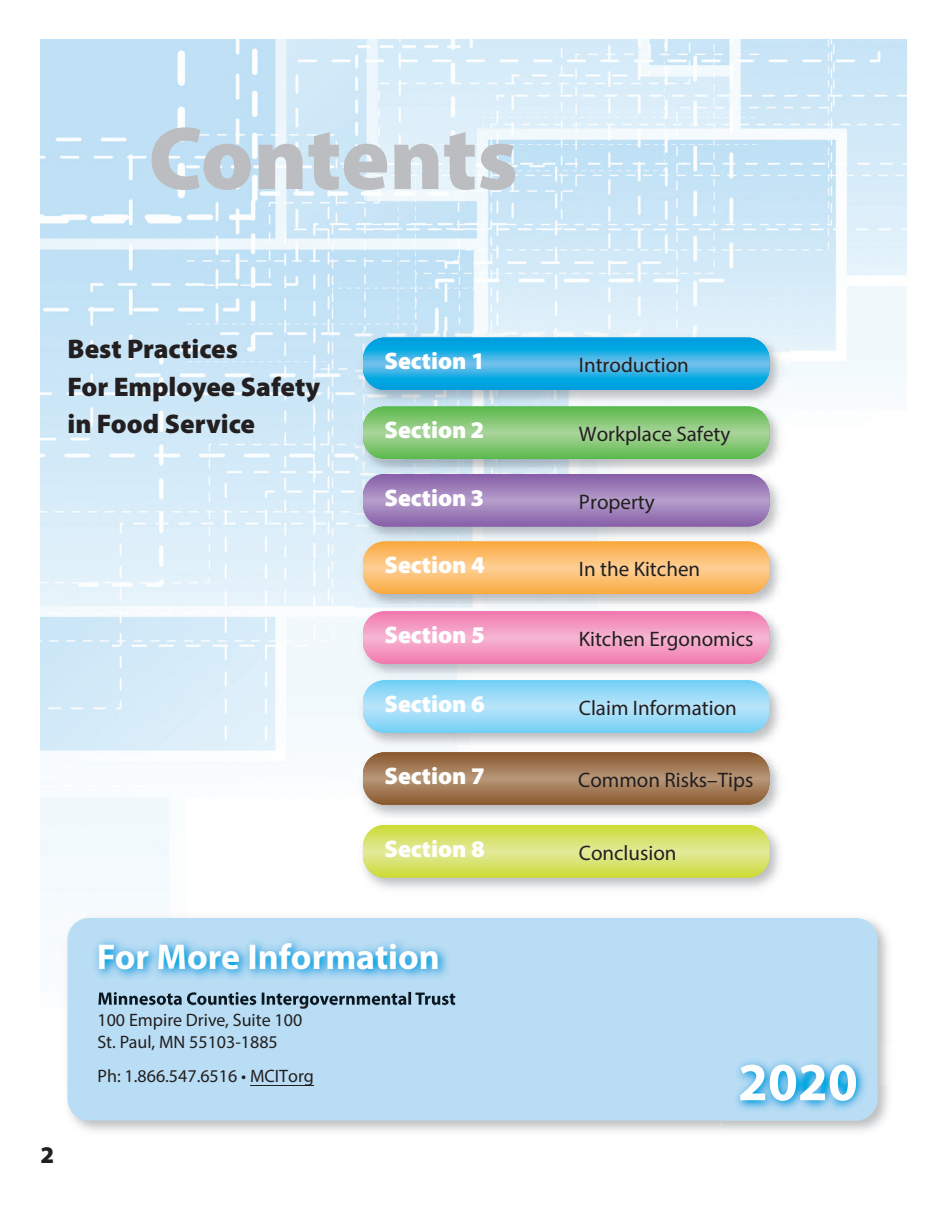
<style>
.page{position:relative;width:945px;height:1215px;background:#fff}
.page>*{position:absolute;margin:0;border:0;box-sizing:border-box;transform-origin:0 0}
.t1{font:900 90px "Myriad Pro";letter-spacing:-.005em;color:#bcbdc0}
.t2{font:700 54px "Myriad Pro";color:#fff}
.t3{font:700 36px "Myriad Pro";color:#fff}
.t4{font:900 27px/37.8px "Myriad Pro";color:#231f20}
.t5{font:900 24px "Myriad Pro";color:#fff}
.t6{font:900 24px "Myriad Pro";color:#231f20}
.t7{font:21px "Myriad Pro";color:#231f20}
.t8{font:18px/21.6px "Myriad Pro";color:#231f20}
</style>
<div class="page">
<img style="left:40px;top:40px;width:867px;height:880px">
<img style="left:356px;top:331px;width:433px;height:343px">
<svg style="left:363px;top:338px;width:406px;height:52px;background:#24ade4"></svg>
<svg style="left:363px;top:406px;width:407px;height:53px;background:#82c673"></svg>
<svg style="left:363px;top:474px;width:407px;height:52px;background:#9d7eb9"></svg>
<img style="left:356px;top:535px;width:1px;height:78px">
<svg style="left:363px;top:542px;width:407px;height:52px;background:#fbbc69"></svg>
<img style="left:356px;top:683px;width:433px;height:214px">
<svg style="left:363px;top:680px;width:407px;height:53px;background:#97daf7"></svg>
<img style="left:356px;top:674px;width:433px;height:9px">
<img style="left:374px;top:680px;width:384px;height:3px">
<svg style="left:363px;top:611px;width:407px;height:53px;background:#f396c0"></svg>
<img style="left:356px;top:746px;width:433px;height:6px">
<svg style="left:363px;top:752px;width:407px;height:53px;background:#a07752"></svg>
<img style="left:60px;top:911px;width:837px;height:132px">
<div style="left:68px;top:918px;width:810px;height:203px;background:#b9ddf4;border-radius:22px"></div>
<hr style="left:250px;top:1085px;width:64px;height:1px;background:#231f20">
<img style="left:95px;top:940px;width:361px;height:64px">
<img style="left:98px;top:992px;width:134px;height:12px">
<svg style="left:363px;top:825px;width:407px;height:53px;background:#d7e168"></svg>
<img style="left:722px;top:1043px;width:156px;height:78px">
<h1 class="t1" style="left:148px;top:125px;width:371px">Contents</h1>
<p class="t4" style="left:67px;top:332px;width:254px">Best Practices<br>for Employee Safety in food Service</p>
<p class="t5" style="left:385px;top:352px;width:102px">Section 1</p>
<p class="t7" style="left:579px;top:352px;width:111px">Introduction</p>
<p class="t5" style="left:385px;top:421px;width:101px">Section 2</p>
<p class="t7" style="left:579px;top:421px;width:153px">Workplace Safety</p>
<p class="t5" style="left:385px;top:488px;width:101px">Section 3</p>
<p class="t7" style="left:579px;top:489px;width:77px">Property</p>
<p class="t5" style="left:385px;top:556px;width:102px">Section 4</p>
<p class="t7" style="left:579px;top:556px;width:123px">In the Kitchen</p>
<p class="t5" style="left:385px;top:626px;width:102px">Section 5</p>
<p class="t7" style="left:579px;top:626px;width:176px">Kitchen Ergonomics</p>
<p class="t5" style="left:385px;top:695px;width:102px">Section 6</p>
<p class="t7" style="left:579px;top:695px;width:160px">Claim Information</p>
<p class="t5" style="left:385px;top:767px;width:102px">Section 7</p>
<p class="t7" style="left:578px;top:767px;width:177px">Common Risks–Tips</p>
<p class="t5" style="left:385px;top:839px;width:102px">Section 8</p>
<p class="t7" style="left:579px;top:840px;width:99px">Conclusion</p>
<p class="t6" style="left:40px;top:1146px;width:15px">2</p>
<h3 class="t3" style="left:97px;top:943px;width:345px">For More Information</h3>
<p class="t8" style="left:98px;top:1009px;width:206px">100 Empire Drive, Suite 100<br>St. Paul, MN 55103-1885</p>
<p class="t8" style="left:98px;top:1065px;width:218px">Ph: 1.866.547.6516 • MCITorg</p>
<h2 class="t2" style="left:738px;top:1062px;width:121px">2020</h2>
</div>
